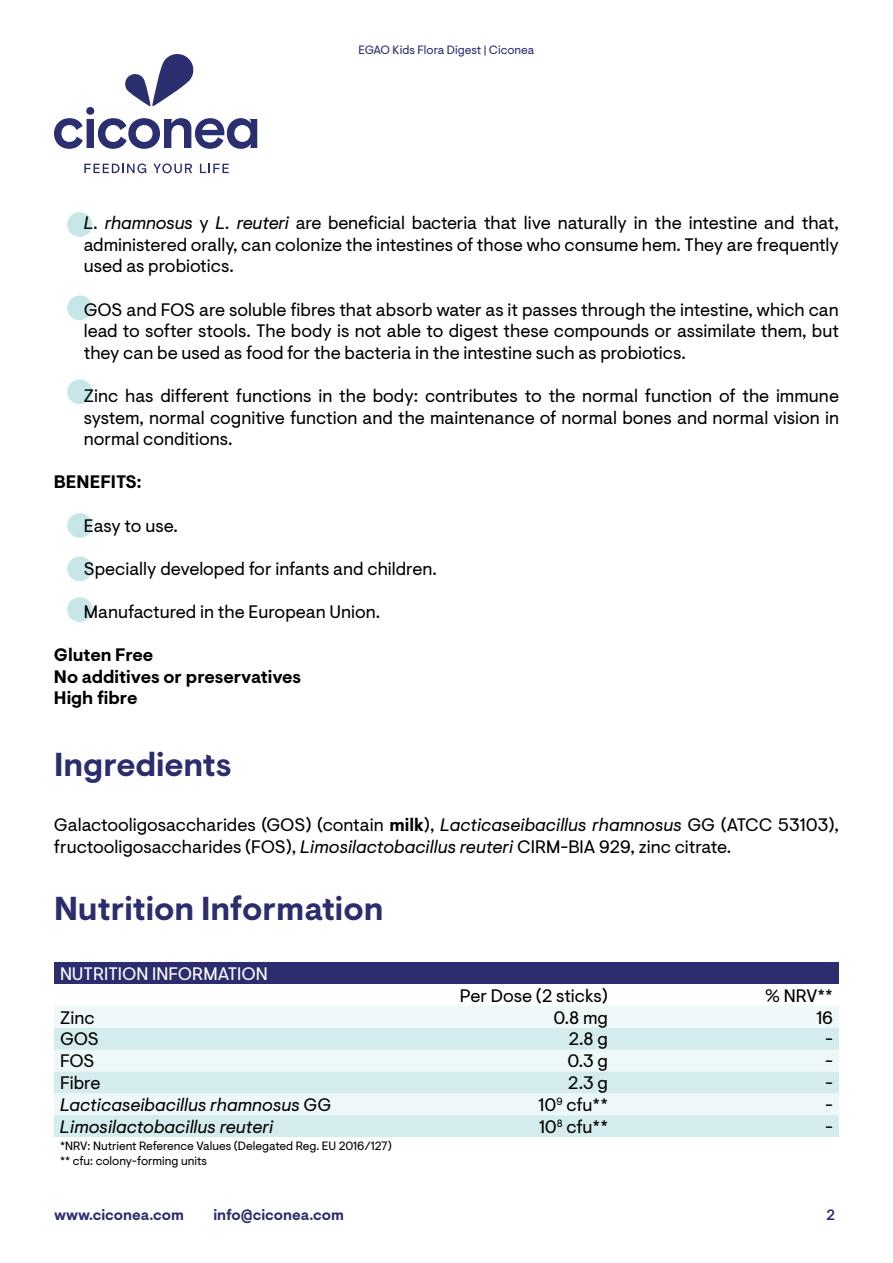
<style>
.page{position:relative;width:893px;height:1263px;background:#fff}
.page>*{position:absolute;margin:0;border:0;box-sizing:border-box;transform-origin:0 0}
.t1{font:700 33px "Visuelt Pro";color:#2b2d6e}
.t2{font:18px/21.6px "Visuelt Pro";color:#000;text-align:justify}
.t3{font:italic 18px "Visuelt Pro";color:#000}
.t4{font:700 18px/21.6px "Visuelt Pro";color:#000}
.t5{font:18px "Visuelt Pro";color:#fff}
.t6{font:700 15px "Visuelt Pro";color:#2b2d6e}
.t7{font:500 15px "Visuelt Pro";color:#2b2d6e}
.t8{font:12px/14.4px "Visuelt Pro";color:#000}
.t9{font:12px "Visuelt Pro";color:#2b2d6e}
.s1{font-style:italic}
.s2{font-weight:700}
.s3{font-style:normal}
</style>
<div class="page">
<svg style="left:125px;top:54px;width:69px;height:52px"></svg>
<div style="left:86px;top:107px;width:8px;height:8px;background:#2b2e6f;border-radius:4px"></div>
<div style="left:87px;top:119px;width:7px;height:29px;background:#2b2e6f"></div>
<svg style="left:54px;top:118px;width:29px;height:31px"></svg>
<svg style="left:98px;top:118px;width:159px;height:31px"></svg>
<svg style="left:84px;top:163px;width:62px;height:10px"></svg>
<svg style="left:153px;top:163px;width:39px;height:10px"></svg>
<svg style="left:200px;top:164px;width:29px;height:9px"></svg>
<div style="left:67px;top:513px;width:25px;height:25px;background:#c7e6e8;border-radius:50%"></div>
<div style="left:67px;top:556px;width:25px;height:25px;background:#c7e6e8;border-radius:50%"></div>
<div style="left:67px;top:597px;width:25px;height:25px;background:#c7e6e8;border-radius:50%"></div>
<div style="left:67px;top:296px;width:25px;height:24px;background:#c7e6e8;border-radius:50%"></div>
<div style="left:67px;top:212px;width:25px;height:25px;background:#c7e6e8;border-radius:50%"></div>
<div style="left:67px;top:379px;width:25px;height:25px;background:#c7e6e8;border-radius:50%"></div>
<div style="left:54px;top:962px;width:785px;height:22px;background:#2b2d6e"></div>
<div style="left:54px;top:1006px;width:785px;height:22px;background:#eff8f9"></div>
<svg style="left:54px;top:1028px;width:785px;height:109px;fill:#d5ecee"></svg>
<p class="t9" style="left:358px;top:43px;width:178px">EGAO Kids Flora Digest | Ciconea</p>
<p class="t2" style="left:84px;top:213px;width:757px"><span class="s1">L. rhamnosus</span> y <span class="s1">L. reuteri</span> are beneficial bacteria that live naturally in the intestine and that, administered orally, can colonize the intestines of those who consume hem. They are frequently used as probiotics.</p>
<p class="t2" style="left:84px;top:299px;width:757px">GOS and FOS are soluble fibres that absorb water as it passes through the intestine, which can lead to softer stools. The body is not able to digest these compounds or assimilate them, but they can be used as food for the bacteria in the intestine such as probiotics.</p>
<p class="t2" style="left:84px;top:385px;width:757px">Zinc has different functions in the body: contributes to the normal function of the immune system, normal cognitive function and the maintenance of normal bones and normal vision in normal conditions.</p>
<p class="t4" style="left:54px;top:472px;width:89px">BENEFITS:</p>
<p class="t2" style="left:84px;top:515px;width:96px">Easy to use.</p>
<p class="t2" style="left:84px;top:558px;width:355px">Specially developed for infants and children.</p>
<p class="t2" style="left:84px;top:601px;width:298px">Manufactured in the European Union.</p>
<p class="t4" style="left:54px;top:645px;width:249px">Gluten Free<br>No additives or preservatives<br>High fibre</p>
<h1 class="t1" style="left:54px;top:744px;width:179px">Ingredients</h1>
<p class="t2" style="left:54px;top:815px;width:786px">Galactooligosaccharides (GOS) (contain <span class="s2">milk</span>), <span class="s1">Lacticaseibacillus rhamnosus</span> GG (ATCC 53103), fructooligosaccharides (FOS), <span class="s1">Limosilactobacillus reuteri</span> CIRM-BIA 929, zinc citrate.</p>
<h1 class="t1" style="left:54px;top:889px;width:331px">Nutrition Information</h1>
<p class="t5" style="left:60px;top:963px;width:209px">NUTRITION INFORMATION</p>
<p class="t2" style="left:460px;top:985px;width:150px">Per Dose (2 sticks)</p>
<p class="t2" style="left:765px;top:985px;width:69px">% NRV**</p>
<p class="t2" style="left:60px;top:1007px;width:36px">Zinc</p>
<p class="t2" style="left:553px;top:1007px;width:56px">0.8 mg</p>
<p class="t2" style="left:816px;top:1007px;width:18px">16</p>
<p class="t2" style="left:60px;top:1029px;width:40px">GOS</p>
<p class="t2" style="left:569px;top:1029px;width:41px">2.8 g</p>
<p class="t2" style="left:825px;top:1029px;width:9px">-</p>
<p class="t2" style="left:60px;top:1051px;width:36px">FOS</p>
<p class="t2" style="left:567px;top:1051px;width:42px">0.3 g</p>
<p class="t2" style="left:825px;top:1051px;width:9px">-</p>
<p class="t2" style="left:60px;top:1073px;width:42px">Fibre</p>
<p class="t2" style="left:568px;top:1073px;width:41px">2.3 g</p>
<p class="t2" style="left:825px;top:1073px;width:9px">-</p>
<p class="t3" style="left:60px;top:1094px;width:273px">Lacticaseibacillus rhamnosus <span class="s3">GG</span></p>
<p class="t2" style="left:539px;top:1094px;width:71px">10<sup>9</sup> cfu**</p>
<p class="t2" style="left:825px;top:1094px;width:9px">-</p>
<p class="t3" style="left:60px;top:1116px;width:215px">Limosilactobacillus reuteri</p>
<p class="t2" style="left:539px;top:1116px;width:70px">10<sup>8</sup> cfu**</p>
<p class="t2" style="left:825px;top:1116px;width:9px">-</p>
<p class="t8" style="left:60px;top:1139px;width:333px">*NRV: Nutrient Reference Values (Delegated Reg. EU 2016/127) ** cfu: colony-forming units</p>
<p class="t6" style="left:54px;top:1206px;width:131px">www.ciconea.com</p>
<p class="t6" style="left:213px;top:1206px;width:132px">info@ciconea.com</p>
<p class="t7" style="left:826px;top:1206px;width:10px">2</p>
</div>
